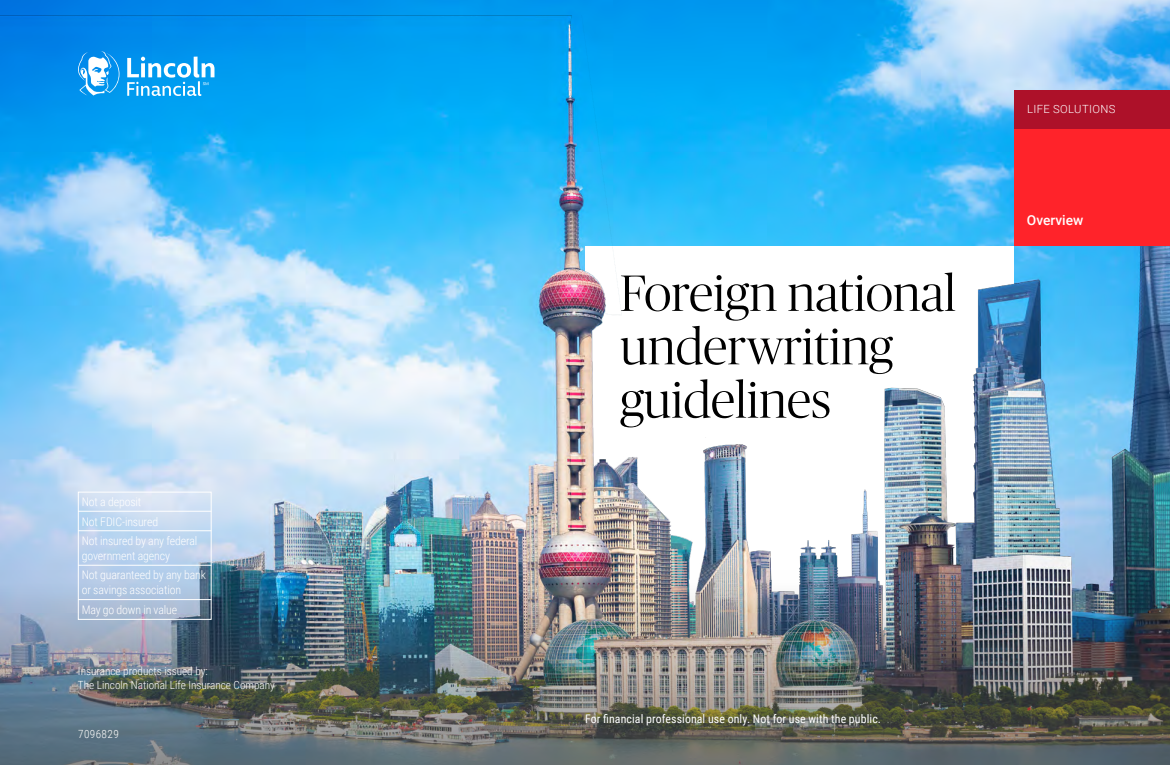
<style>
.page{position:relative;width:1170px;height:765px;background:#fff}
.page>*{position:absolute;margin:0;border:0;box-sizing:border-box;transform-origin:0 0}
.Title__Core{font:300 51px/53.4px "Publico Banner";letter-spacing:.005em;color:#000}
.Collateral_Type{font:500 13.75px "Roboto";color:#fff}
.Bank_Box_-_Cover{font:300 11.88px/15px "Roboto Condensed";letter-spacing:-.015em;color:#fff}
.Audience_Restriction{font:11.88px "Roboto Condensed";letter-spacing:.005em;color:#fff}
.Issuing_Company{font:300 11.25px "Roboto Condensed";color:#fff}
.Business_Line{font:300 11.25px "Roboto";letter-spacing:.035em;color:#fff}
.Compliance{font:300 11.25px "Roboto Condensed";letter-spacing:.035em;color:#fff}
</style>
<div class="page">
<img style="left:0;top:0;width:1170px;height:570px">
<img style="left:585px;top:246px;width:429px;height:324px">
<div style="left:1014px;top:90px;width:156px;height:156px;background:#ff232a"></div>
<img style="left:0;top:570px;width:1170px;height:195px">
<div style="left:78px;top:492px;width:133px;height:128px;border:1px solid #fff"></div>
<hr style="left:78px;top:599px;width:134px;height:1px;background:#fff">
<hr style="left:78px;top:565px;width:134px;height:1px;background:#fff">
<hr style="left:78px;top:530px;width:134px;height:1px;background:#fff">
<hr style="left:78px;top:511px;width:134px;height:1px;background:#fff">
<div style="left:1014px;top:90px;width:156px;height:38px;background:#ad1129"></div>
<svg style="left:127px;top:57px;width:88px;height:39px"></svg>
<svg style="left:78px;top:51px;width:41px;height:45px"></svg>
<p class="Bank_Box_-_Cover" style="left:82px;top:494px;width:61px">Not a deposit</p>
<p class="Bank_Box_-_Cover" style="left:82px;top:514px;width:78px">Not FDIC-insured</p>
<p class="Bank_Box_-_Cover" style="left:82px;top:533px;width:117px">Not insured by any federal government agency</p>
<p class="Bank_Box_-_Cover" style="left:82px;top:567px;width:126px">Not guaranteed by any bank or savings association</p>
<p class="Bank_Box_-_Cover" style="left:82px;top:601px;width:97px">May go down in value</p>
<p class="Issuing_Company" style="left:78px;top:663px;width:131px">Insurance products issued by:</p>
<p class="Issuing_Company" style="left:78px;top:677px;width:198px">The Lincoln National Life Insurance Company</p>
<p class="Compliance" style="left:78px;top:726px;width:42px">7096829</p>
<h1 class="Title__Core" style="left:620px;top:264px;width:337px">Foreign national underwriting guidelines</h1>
<p class="Business_Line" style="left:1027px;top:101px;width:90px">LIFE SOLUTIONS</p>
<p class="Collateral_Type" style="left:1027px;top:210px;width:58px">Overview</p>
<p class="Audience_Restriction" style="left:585px;top:710px;width:298px">For financial professional use only. Not for use with the public.</p>
</div>
